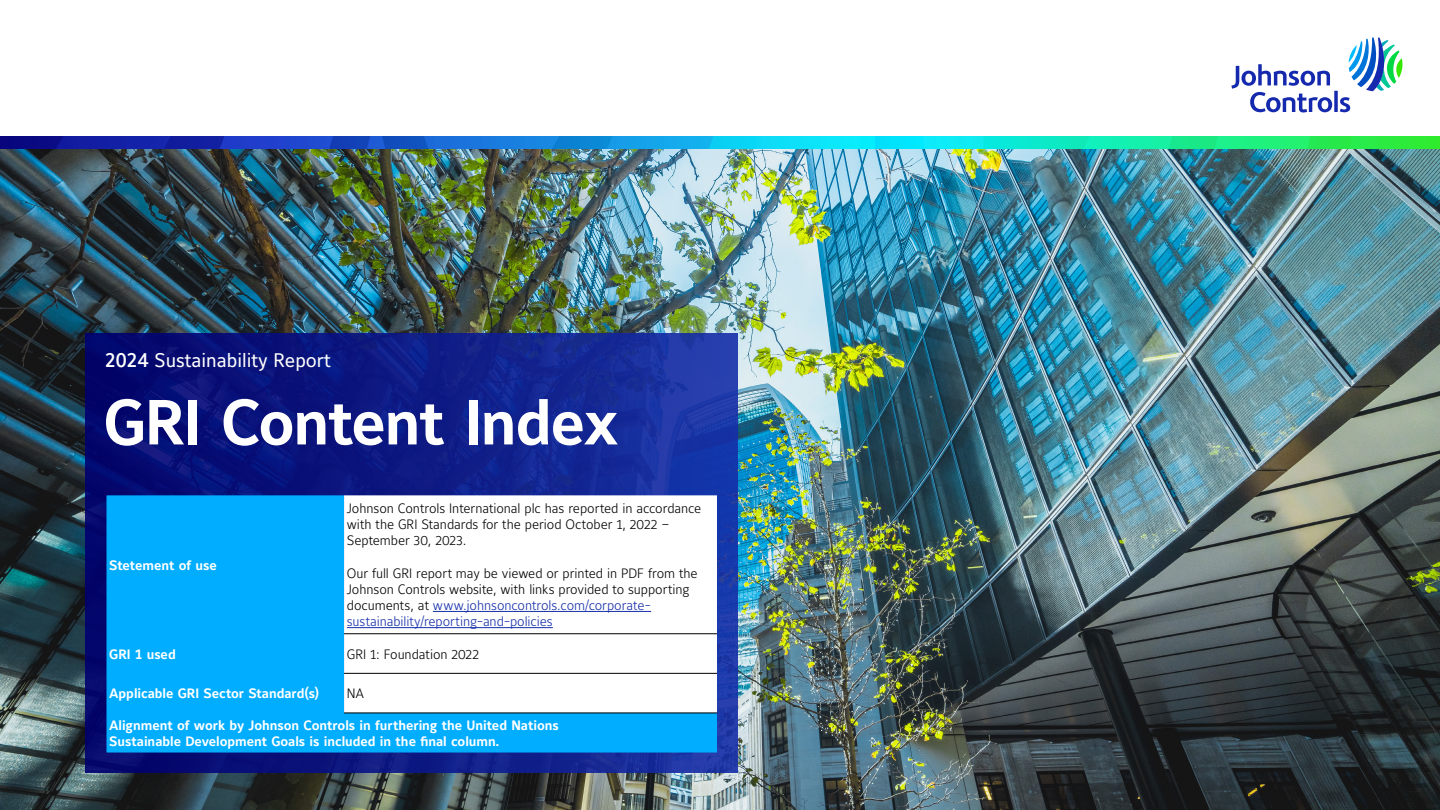
<style>
.page{position:relative;width:1440px;height:810px;background:#fff}
.page>*{position:absolute;margin:0;border:0;box-sizing:border-box;transform-origin:0 0}
.t1{font:700 63px "Maurea Jci Lf ML";letter-spacing:-.02em;color:#fff}
.t2{font:19.5px "Maurea Jci Tf ML";color:#fff}
.t3{font:300 13.5px/16.2px "Maurea Jci Lf ML";letter-spacing:-.005em;color:#000}
.t4{font:700 13.5px/16.2px "Maurea Jci Tf ML";letter-spacing:-.005em;color:#fff}
.s1{font-weight:500}
.s2{color:#152ea9}
</style>
<div class="page">
<img style="left:0;top:148px;width:1440px;height:662px">
<svg style="left:1231px;top:38px;width:171px;height:74px"></svg>
<svg style="left:869px;top:137px;width:177px;height:11px"></svg>
<svg style="left:0;top:137px;width:869px;height:11px;background:#136dcc"></svg>
<svg style="left:917px;top:137px;width:66px;height:11px"></svg>
<svg style="left:1046px;top:137px;width:394px;height:11px;background:#1dec7c"></svg>
<div style="left:86px;top:333px;width:652px;height:439px;background:linear-gradient(to right,#020469,#1c37a6)"></div>
<div style="left:106px;top:495px;width:611px;height:258px;background:#00adff"></div>
<svg style="left:344px;top:495px;width:373px;height:218px"></svg>
<hr style="left:344px;top:633px;width:373px;height:1px;background:#000">
<hr style="left:344px;top:673px;width:373px;height:1px;background:#000">
<hr style="left:344px;top:713px;width:373px;height:1px;background:#000">
<hr style="left:433px;top:611px;width:218px;height:1px;background:#152ea9">
<hr style="left:347px;top:627px;width:206px;height:1px;background:#152ea9">
<h2 class="t2" style="left:105px;top:349px;width:227px"><span class="s1">2024</span> Sustainability Report</h2>
<h1 class="t1" style="left:104px;top:385px;width:516px">GRI Content Index</h1>
<p class="t4" style="left:109px;top:557px;width:109px">Stetement of use</p>
<p class="t3" style="left:347px;top:500px;width:356px">Johnson Controls International plc has reported in accordance with the GRI Standards for the period October 1, 2022 –<br>September 30, 2023.</p>
<p class="t3" style="left:347px;top:565px;width:352px">Our full GRI report may be viewed or printed in PDF from the Johnson Controls website, with links provided to supporting documents, at <span class="s2">www.johnsoncontrols.com/corporate&shy;sustainability/reporting-and-policies</span></p>
<p class="t4" style="left:109px;top:646px;width:68px">GRI 1 used</p>
<p class="t3" style="left:347px;top:645px;width:134px">GRI 1: Foundation 2022</p>
<p class="t4" style="left:109px;top:686px;width:212px">Applicable GRI Sector Standard(s)</p>
<p class="t3" style="left:347px;top:685px;width:19px">NA</p>
<p class="t4" style="left:109px;top:717px;width:451px">Alignment of work by Johnson Controls in furthering the United Nations<br>Sustainable Development Goals is included in the final column.</p>
</div>
